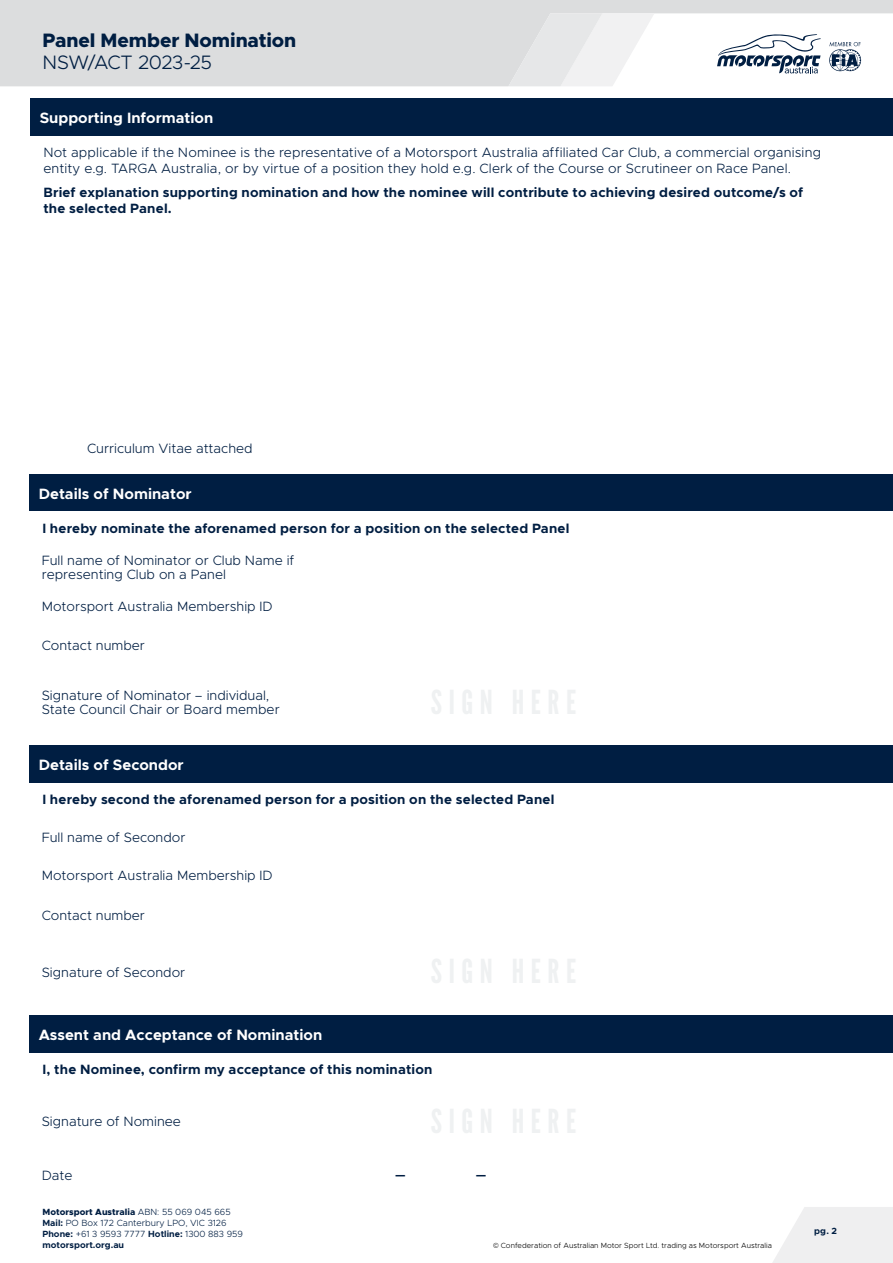
<style>
.page{position:relative;width:893px;height:1263px;background:#fff}
.page>*{position:absolute;margin:0;border:0;box-sizing:border-box;transform-origin:0 0}
.t1{font:800 19.5px "Metropolis";letter-spacing:-.005em;color:#001e42}
.t2{font:300 19.5px "Metropolis";letter-spacing:-.025em;color:#001e42}
.t3{font:700 15px "Metropolis";color:#fff}
.t4{font:300 13.5px/14.7px "Metropolis";color:#001e42}
.t5{font:700 13.5px/16.2px "Metropolis";letter-spacing:.015em;color:#001e42}
.t6{font:700 12px "Metropolis";color:#001e42}
.t7{font:300 9px/10.8px "Metropolis";color:#001e42}
.t8{font:700 9px "Metropolis";color:#001e42}
.t9{font:300 7.5px "Metropolis";color:#000}
.s1{font-weight:800}
.s2{font-weight:700}
.s3{font-family:"Montserrat"}
</style>
<div class="page">
<svg style="left:773px;top:1207px;width:120px;height:56px"></svg>
<svg style="left:0;top:0;width:893px;height:86px;fill:#dcddde"></svg>
<svg style="left:508px;top:13px;width:146px;height:73px"></svg>
<div style="left:30px;top:475px;width:863px;height:36px;background:#001e42"></div>
<div style="left:30px;top:474px;width:863px;height:36px;background:#001e42"></div>
<div style="left:30px;top:746px;width:863px;height:36px;background:#001e42"></div>
<div style="left:30px;top:745px;width:863px;height:36px;background:#001e42"></div>
<div style="left:30px;top:1015px;width:863px;height:37px;background:#001e42"></div>
<div style="left:31px;top:99px;width:862px;height:37px;background:#001e42"></div>
<h1 class="t1" style="left:43px;top:28px;width:255px">Panel Member Nomination</h1>
<h1 class="t2" style="left:43px;top:50px;width:171px">NSW/ACT 2023-25</h1>
<p class="t3" style="left:40px;top:109px;width:175px">Supporting Information</p>
<p class="t4" style="left:43px;top:144px;width:779px;line-height:16.2px">Not applicable if the Nominee is the representative of a Motorsport Australia affiliated Car Club, a commercial organising entity e.g. TARGA Australia, or by virtue of a position they hold e.g. Clerk of the Course or Scrutineer on Race Panel.</p>
<p class="t5" style="left:43px;top:184px;width:761px">Brief explanation supporting nomination and how the nominee will contribute to achieving desired outcome/s of the selected Panel.</p>
<p class="t4" style="left:87px;top:441px;width:167px">Curriculum Vitae attached</p>
<p class="t3" style="left:39px;top:484px;width:154px">Details of Nominator</p>
<p class="t5" style="left:42px;top:520px;width:529px">I hereby nominate the aforenamed person for a position on the selected Panel</p>
<p class="t4" style="left:42px;top:553px;width:254px">Full name of Nominator or Club Name if representing Club on a Panel</p>
<p class="t4" style="left:42px;top:599px;width:233px">Motorsport Australia Membership ID</p>
<p class="t4" style="left:42px;top:638px;width:105px">Contact number</p>
<p class="t4" style="left:42px;top:688px;width:240px">Signature of Nominator – individual,<br>State Council Chair or Board member</p>
<p class="t3" style="left:39px;top:755px;width:146px">Details of Secondor</p>
<p class="t5" style="left:42px;top:791px;width:514px">I hereby second the aforenamed person for a position on the selected Panel</p>
<p class="t4" style="left:42px;top:830px;width:145px">Full name of Secondor</p>
<p class="t4" style="left:42px;top:868px;width:233px">Motorsport Australia Membership ID</p>
<p class="t4" style="left:42px;top:908px;width:105px">Contact number</p>
<p class="t4" style="left:42px;top:964px;width:145px">Signature of Secondor</p>
<p class="t3" style="left:39px;top:1025px;width:285px">Assent and Acceptance of Nomination</p>
<p class="t5" style="left:42px;top:1061px;width:392px">I, the Nominee, confirm my acceptance of this nomination</p>
<p class="t4" style="left:42px;top:1114px;width:141px">Signature of Nominee</p>
<p class="t4" style="left:42px;top:1168px;width:32px">Date</p>
<p class="t7" style="left:43px;top:1207px;width:202px"><span class="s1">Motorsport Australia</span> ABN: 55 069 045 665<br><span class="s2">Mail:</span> PO Box 172 Canterbury LPO, VIC 3126<br><span class="s2">Phone:</span> +61 3 9593 7777 <span class="s2">Hotline:</span> 1300 883 959 <span class="s2">motorsport.org.au</span></p>
<p class="t6" style="left:395px;top:1167px;width:12px">—</p>
<p class="t6" style="left:476px;top:1167px;width:12px">—</p>
<p class="t9" style="left:493px;top:1240px;width:280px"><span class="s3">©</span> Confederation of Australian Motor Sport Ltd. trading as Motorsport Australia</p>
<p class="t8" style="left:814px;top:1225px;width:24px">pg. 2</p>
</div>
